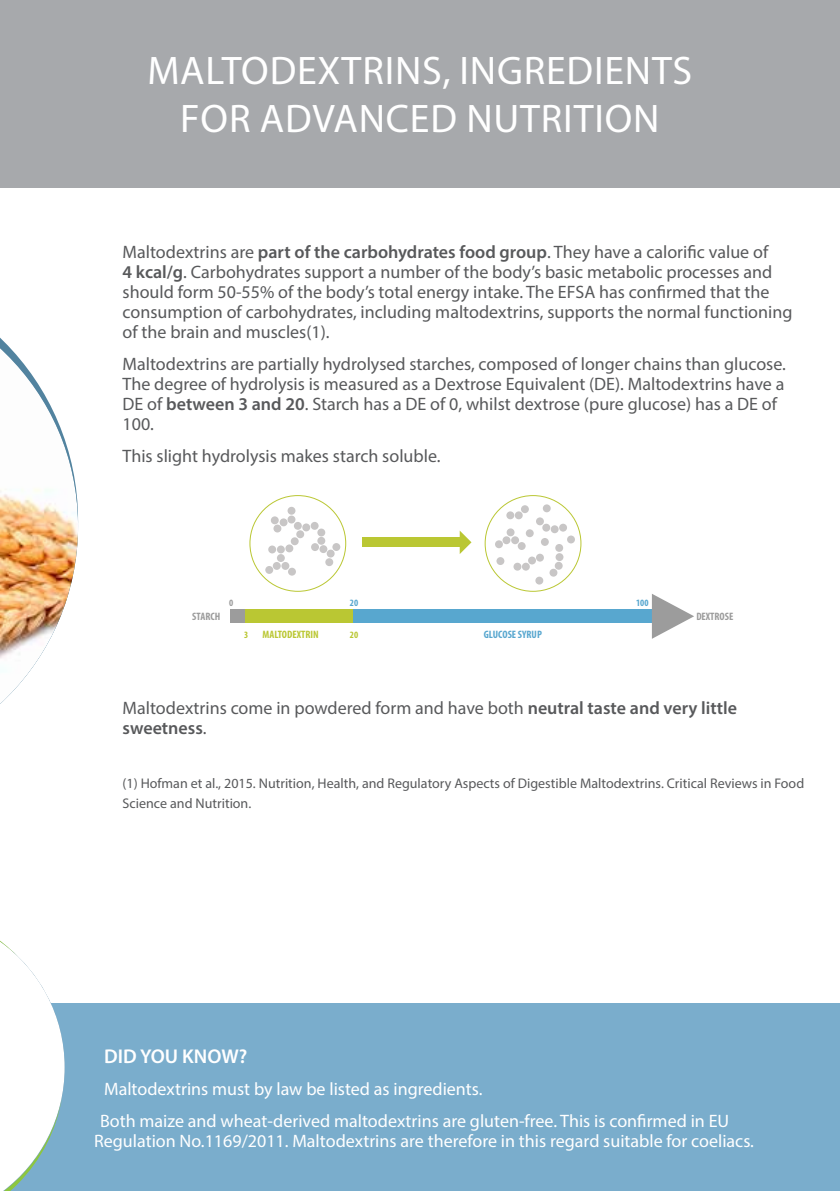
<style>
.page{position:relative;width:840px;height:1191px;background:#fff}
.page>*{position:absolute;margin:0;border:0;box-sizing:border-box;transform-origin:0 0}
.t1{font:40px/48px "Myriad Pro";letter-spacing:.02em;color:#fff;text-align:center}
.t2{font:600 20px "Myriad Pro";color:#fff}
.t3{font:18px/20px "Myriad Pro";color:#58595b}
.t4{font:18px/32px "Myriad Pro";color:#fff}
.t5{font:14px/20px "Myriad Pro";color:#58595b}
.t6{font:700 condensed 10.8px "Myriad Pro";color:#9c9c9c}
.t7{font:700 condensed 10.8px "Myriad Pro";color:#bac733}
.t8{font:700 condensed 10.8px "Myriad Pro";color:#58a7cf}
.t9{font:700 condensed 9.8px "Myriad Pro";color:#58a7cf}
.t10{font:700 condensed 9.8px "Myriad Pro";color:#bac733}
.t11{font:700 condensed 9.8px "Myriad Pro";color:#9c9c9c}
.s1{font-weight:600}
</style>
<div class="page">
<div style="left:0;top:0;width:839px;height:187px;background:#a7a9ac"></div>
<div style="left:0;top:1003px;width:839px;height:188px;background:#7aadcc"></div>
<img style="left:0;top:337px;width:78px;height:367px">
<svg style="left:0;top:940px;width:65px;height:251px"></svg>
<div style="left:361px;top:537px;width:101px;height:10px;background:#bac733"></div>
<svg style="left:459px;top:530px;width:12px;height:24px"></svg>
<div style="left:231px;top:609px;width:420px;height:14px;background:#9c9c9c"></div>
<div style="left:244px;top:609px;width:109px;height:14px;background:#bac733"></div>
<div style="left:353px;top:609px;width:298px;height:14px;background:#58a7cf"></div>
<svg style="left:651px;top:594px;width:42px;height:45px"></svg>
<div style="left:265px;top:566px;width:8px;height:8px;background:#c8c6c6;border-radius:50%"></div>
<div style="left:273px;top:562px;width:7px;height:8px;background:#c8c6c6;border-radius:50%"></div>
<div style="left:281px;top:562px;width:8px;height:8px;background:#c8c6c6;border-radius:50%"></div>
<div style="left:288px;top:568px;width:8px;height:7px;background:#c8c6c6;border-radius:50%"></div>
<div style="left:277px;top:554px;width:8px;height:8px;background:#c8c6c6;border-radius:50%"></div>
<div style="left:277px;top:545px;width:8px;height:8px;background:#c8c6c6;border-radius:50%"></div>
<div style="left:268px;top:545px;width:8px;height:8px;background:#c8c6c6;border-radius:50%"></div>
<div style="left:285px;top:544px;width:8px;height:8px;background:#c8c6c6;border-radius:50%"></div>
<div style="left:290px;top:537px;width:8px;height:8px;background:#c8c6c6;border-radius:50%"></div>
<div style="left:296px;top:530px;width:8px;height:8px;background:#c8c6c6;border-radius:50%"></div>
<div style="left:294px;top:522px;width:7px;height:8px;background:#c8c6c6;border-radius:50%"></div>
<div style="left:302px;top:523px;width:8px;height:8px;background:#c8c6c6;border-radius:50%"></div>
<div style="left:310px;top:522px;width:8px;height:8px;background:#c8c6c6;border-radius:50%"></div>
<div style="left:317px;top:528px;width:8px;height:8px;background:#c8c6c6;border-radius:50%"></div>
<div style="left:317px;top:537px;width:8px;height:8px;background:#c8c6c6;border-radius:50%"></div>
<div style="left:311px;top:543px;width:8px;height:8px;background:#c8c6c6;border-radius:50%"></div>
<div style="left:319px;top:545px;width:8px;height:8px;background:#c8c6c6;border-radius:50%"></div>
<div style="left:326px;top:549px;width:8px;height:8px;background:#c8c6c6;border-radius:50%"></div>
<div style="left:332px;top:543px;width:8px;height:8px;background:#c8c6c6;border-radius:50%"></div>
<div style="left:325px;top:558px;width:8px;height:8px;background:#c8c6c6;border-radius:50%"></div>
<div style="left:287px;top:515px;width:8px;height:8px;background:#c8c6c6;border-radius:50%"></div>
<div style="left:279px;top:518px;width:8px;height:8px;background:#c8c6c6;border-radius:50%"></div>
<div style="left:273px;top:524px;width:8px;height:8px;background:#c8c6c6;border-radius:50%"></div>
<div style="left:271px;top:516px;width:7px;height:8px;background:#c8c6c6;border-radius:50%"></div>
<div style="left:287px;top:507px;width:8px;height:8px;background:#c8c6c6;border-radius:50%"></div>
<div style="left:542px;top:524px;width:8px;height:7px;background:#c8c6c6;border-radius:50%"></div>
<div style="left:550px;top:525px;width:8px;height:8px;background:#c8c6c6;border-radius:50%"></div>
<div style="left:559px;top:524px;width:7px;height:7px;background:#c8c6c6;border-radius:50%"></div>
<div style="left:535px;top:517px;width:8px;height:8px;background:#c8c6c6;border-radius:50%"></div>
<div style="left:494px;top:540px;width:8px;height:8px;background:#c8c6c6;border-radius:50%"></div>
<div style="left:502px;top:536px;width:8px;height:8px;background:#c8c6c6;border-radius:50%"></div>
<div style="left:511px;top:536px;width:7px;height:8px;background:#c8c6c6;border-radius:50%"></div>
<div style="left:517px;top:542px;width:8px;height:8px;background:#c8c6c6;border-radius:50%"></div>
<div style="left:506px;top:528px;width:8px;height:8px;background:#c8c6c6;border-radius:50%"></div>
<div style="left:554px;top:561px;width:8px;height:9px;background:#c8c6c6;border-radius:50%"></div>
<div style="left:549px;top:568px;width:8px;height:9px;background:#c8c6c6;border-radius:50%"></div>
<div style="left:555px;top:553px;width:8px;height:8px;background:#c8c6c6;border-radius:50%"></div>
<svg style="left:555px;top:544px;width:8px;height:8px"></svg>
<div style="left:535px;top:554px;width:8px;height:7px;background:#c8c6c6;border-radius:50%"></div>
<svg style="left:527px;top:556px;width:8px;height:8px"></svg>
<div style="left:521px;top:563px;width:8px;height:7px;background:#c8c6c6;border-radius:50%"></div>
<div style="left:513px;top:563px;width:8px;height:7px;background:#c8c6c6;border-radius:50%"></div>
<div style="left:520px;top:505px;width:8px;height:8px;background:#c8c6c6;border-radius:50%"></div>
<div style="left:514px;top:511px;width:8px;height:8px;background:#c8c6c6;border-radius:50%"></div>
<div style="left:506px;top:511px;width:8px;height:8px;background:#c8c6c6;border-radius:50%"></div>
<div style="left:525px;top:529px;width:8px;height:8px;background:#c8c6c6;border-radius:50%"></div>
<div style="left:540px;top:538px;width:8px;height:8px;background:#c8c6c6;border-radius:50%"></div>
<div style="left:542px;top:504px;width:8px;height:8px;background:#c8c6c6;border-radius:50%"></div>
<div style="left:535px;top:576px;width:8px;height:8px;background:#c8c6c6;border-radius:50%"></div>
<div style="left:496px;top:557px;width:8px;height:8px;background:#c8c6c6;border-radius:50%"></div>
<div style="left:566px;top:535px;width:8px;height:8px;background:#c8c6c6;border-radius:50%"></div>
<h1 class="t1" style="left:147px;top:46px;width:546px">MALTODEXTRINS, INGREDIENTS<br>FOR ADVANCED NUTRITION</h1>
<p class="t3" style="left:122px;top:241px;width:671px">Maltodextrins are <span class="s1">part of the carbohydrates food group</span>. They have a calorific value of<br><span class="s1">4 kcal/g</span>. Carbohydrates support a number of the body’s basic metabolic processes and should form 50-55% of the body’s total energy intake. The EFSA has confirmed that the consumption of carbohydrates, including maltodextrins, supports the normal functioning of the brain and muscles(1).</p>
<p class="t3" style="left:122px;top:353px;width:664px">Maltodextrins are partially hydrolysed starches, composed of longer chains than glucose.<br>The degree of hydrolysis is measured as a Dextrose Equivalent (DE). Maltodextrins have a DE of <span class="s1">between 3 and 20</span>. Starch has a DE of 0, whilst dextrose (pure glucose) has a DE of 100.</p>
<p class="t3" style="left:122px;top:445px;width:319px">This slight hydrolysis makes starch soluble.</p>
<p class="t6" style="left:192px;top:609px;width:30px">STARCH</p>
<p class="t11" style="left:229px;top:596px;width:6px">0</p>
<p class="t9" style="left:350px;top:596px;width:10px">20</p>
<p class="t10" style="left:244px;top:628px;width:6px">3</p>
<p class="t7" style="left:262px;top:627px;width:58px">MALTODEXTRIN</p>
<p class="t8" style="left:483px;top:627px;width:60px">GLUCOSE SYRUP</p>
<p class="t10" style="left:350px;top:628px;width:10px">20</p>
<p class="t9" style="left:635px;top:596px;width:14px">100</p>
<p class="t6" style="left:696px;top:609px;width:38px">DEXTROSE</p>
<p class="t3" style="left:122px;top:697px;width:615px">Maltodextrins come in powdered form and have both <span class="s1">neutral taste and very little sweetness</span>.</p>
<p class="t5" style="left:122px;top:773px;width:682px">(1) Hofman et al., 2015. Nutrition, Health, and Regulatory Aspects of Digestible Maltodextrins. Critical Reviews in Food<br>Science and Nutrition.</p>
<p class="t2" style="left:104px;top:1043px;width:145px">DID YOU KNOW?</p>
<p class="t4" style="left:100px;top:1072px;width:630px">Maltodextrins must by law be listed as ingredients.<br>Both maize and wheat-derived maltodextrins are gluten-free. This is confirmed in EU</p>
<p class="t4" style="left:94px;top:1124px;width:661px">Regulation No.1169/2011. Maltodextrins are therefore in this regard suitable for coeliacs.</p>
</div>
